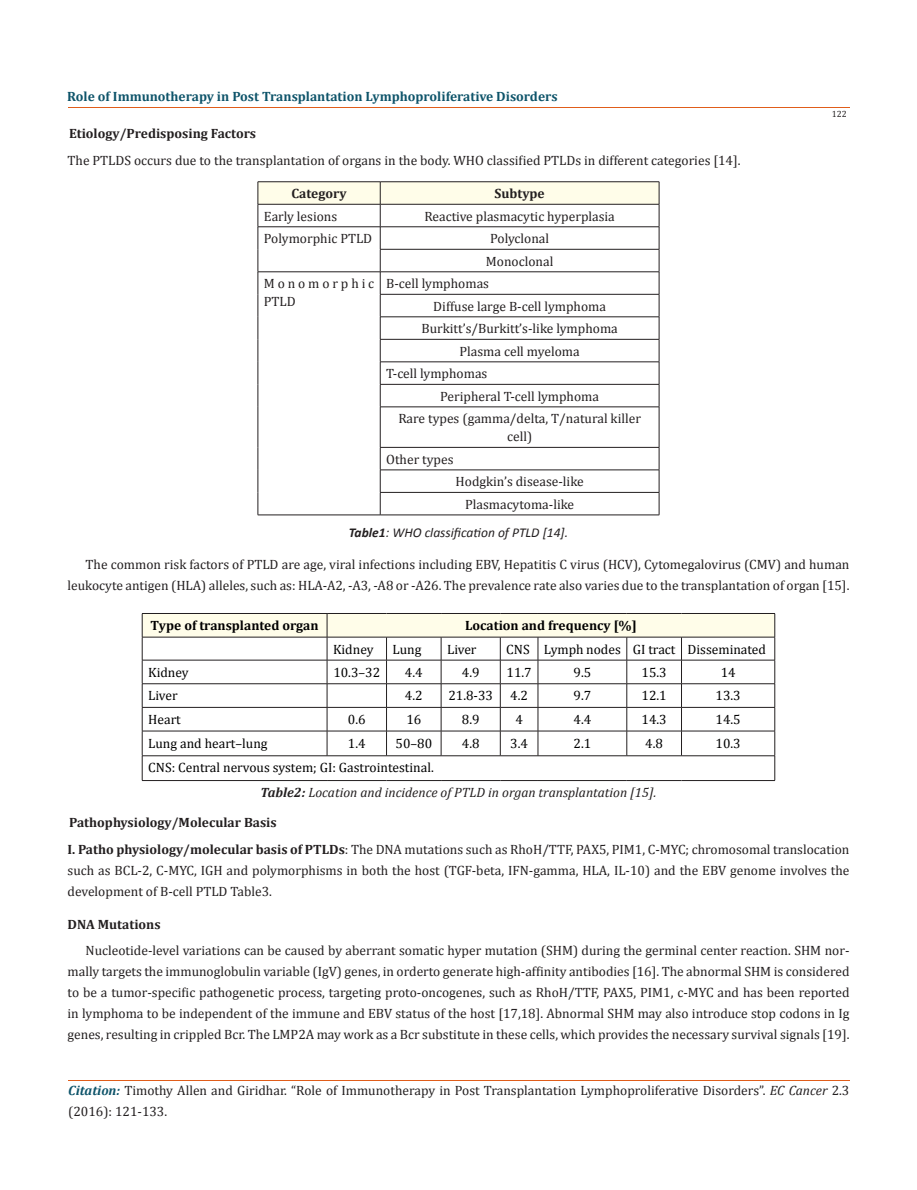
<style>
.page{position:relative;width:917px;height:1190px;background:#fff}
.page>*{position:absolute;margin:0;border:0;box-sizing:border-box;transform-origin:0 0}
.t1{font:13.5px/21px "Cambria";color:#231f20}
.t2{font:13.5px "Cambria";color:#000}
.t3{font:italic 13.5px/24.8px "Cambria";color:#231f20}
.t4{font:700 13.5px "Cambria";color:#0e546a}
.t5{font:700 13.5px "Cambria";color:#231f20}
.t6{font:700 13.5px "Cambria";color:#000}
.t7{font:italic 13.5px "Calibri";color:#231f20}
.t8{font:13.5px/18px "Cambria";letter-spacing:.215em;color:#231f20}
.t9{font:9px "Cambria";color:#231f20}
.s1{font-weight:700}
.s2{font-style:normal;color:#000}
.s3{font-weight:700;font-style:italic;color:#0e546a}
.s4{font-style:italic}
</style>
<div class="page">
<hr style="left:68px;top:108px;width:781px;height:1px;background:#e05d1a">
<hr style="left:68px;top:1080px;width:781px;height:1px;background:#e05d1a">
<hr style="left:258px;top:181px;width:122px;height:1px;background:#231f20">
<hr style="left:380px;top:181px;width:279px;height:1px;background:#231f20">
<svg style="left:258px;top:182px;width:401px;height:225px"></svg>
<hr style="left:258px;top:407px;width:1px;height:40px;background:#231f20">
<hr style="left:380px;top:406px;width:279px;height:1px;background:#231f20">
<hr style="left:380px;top:407px;width:1px;height:40px;background:#231f20">
<hr style="left:658px;top:407px;width:1px;height:40px;background:#231f20">
<hr style="left:380px;top:447px;width:279px;height:1px;background:#231f20">
<hr style="left:380px;top:469px;width:279px;height:1px;background:#231f20">
<svg style="left:258px;top:447px;width:1px;height:67px"></svg>
<hr style="left:380px;top:492px;width:279px;height:1px;background:#231f20">
<svg style="left:380px;top:447px;width:1px;height:67px"></svg>
<svg style="left:658px;top:447px;width:1px;height:67px"></svg>
<hr style="left:258px;top:514px;width:122px;height:1px;background:#231f20">
<hr style="left:380px;top:514px;width:279px;height:1px;background:#231f20">
<svg style="left:142px;top:613px;width:633px;height:167px"></svg>
<hr style="left:142px;top:780px;width:185px;height:1px;background:#231f20">
<hr style="left:327px;top:780px;width:59px;height:1px;background:#231f20">
<hr style="left:386px;top:780px;width:55px;height:1px;background:#231f20">
<hr style="left:441px;top:780px;width:59px;height:1px;background:#231f20">
<hr style="left:500px;top:780px;width:38px;height:1px;background:#231f20">
<hr style="left:538px;top:780px;width:88px;height:1px;background:#231f20">
<hr style="left:626px;top:780px;width:55px;height:1px;background:#231f20">
<hr style="left:681px;top:780px;width:94px;height:1px;background:#231f20">
<p class="t4" style="left:67px;top:87px;width:492px">Role of Immunotherapy in Post Transplantation Lymphoproliferative Disorders</p>
<p class="t9" style="left:831px;top:109px;width:16px">122</p>
<p class="t5" style="left:69px;top:123px;width:189px">Etiology/Predisposing Factors</p>
<p class="t1" style="left:68px;top:150px;width:674px">The PTLDS occurs due to the transplantation of organs in the body. WHO classified PTLDs in different categories [14].</p>
<p class="t5" style="left:291px;top:184px;width:56px">Category</p>
<p class="t5" style="left:494px;top:184px;width:52px">Subtype</p>
<p class="t1" style="left:264px;top:206px;width:75px">Early lesions</p>
<p class="t1" style="left:424px;top:206px;width:192px">Reactive plasmacytic hyperplasia</p>
<p class="t1" style="left:264px;top:228px;width:110px">Polymorphic PTLD</p>
<p class="t1" style="left:486px;top:227px;width:69px;line-height:22.5px;text-align:center">Polyclonal<br>Monoclonal</p>
<p class="t8" style="left:264px;top:275px;width:112px">Monomorphic<br>PTLD</p>
<p class="t1" style="left:386px;top:273px;width:104px">B-cell lymphomas</p>
<p class="t1" style="left:433px;top:296px;width:174px">Diffuse large B-cell lymphoma</p>
<p class="t1" style="left:421px;top:318px;width:198px">Burkitt’s/Burkitt’s-like lymphoma</p>
<p class="t1" style="left:459px;top:341px;width:122px">Plasma cell myeloma</p>
<p class="t1" style="left:386px;top:363px;width:103px">T-cell lymphomas</p>
<p class="t1" style="left:440px;top:386px;width:160px">Peripheral T-cell lymphoma</p>
<p class="t1" style="left:398px;top:408px;width:244px">Rare types (gamma/delta, T/natural killer</p>
<p class="t1" style="left:507px;top:426px;width:27px">cell)</p>
<p class="t1" style="left:386px;top:449px;width:69px">Other types</p>
<p class="t1" style="left:455px;top:470px;width:130px;line-height:22.5px;text-align:center">Hodgkin’s disease-like<br>Plasmacytoma-like</p>
<p class="t7" style="left:349px;top:523px;width:221px"><span class="s1">Table1</span>: WHO classification of PTLD [14].</p>
<p class="t1" style="left:68px;top:554px;width:783px;text-align:right">The common risk factors of PTLD are age, viral infections including EBV, Hepatitis C virus (HCV), Cytomegalovirus (CMV) and human leukocyte antigen (HLA) alleles, such as: HLA-A2, -A3, -A8 or -A26. The prevalence rate also varies due to the transplantation of organ [15].</p>
<p class="t6" style="left:151px;top:616px;width:169px">Type of transplanted organ</p>
<p class="t6" style="left:465px;top:616px;width:173px">Location and frequency [%]</p>
<p class="t2" style="left:333px;top:641px;width:42px">Kidney</p>
<p class="t2" style="left:392px;top:641px;width:30px">Lung</p>
<p class="t2" style="left:447px;top:641px;width:31px">Liver</p>
<p class="t2" style="left:506px;top:641px;width:261px">CNS Lymph nodes GI tract Disseminated</p>
<p class="t2" style="left:148px;top:664px;width:42px">Kidney</p>
<p class="t2" style="left:333px;top:664px;width:48px">10.3–32</p>
<p class="t2" style="left:405px;top:664px;width:19px">4.4</p>
<p class="t2" style="left:462px;top:664px;width:19px">4.9</p>
<p class="t2" style="left:506px;top:664px;width:27px">11.7</p>
<p class="t2" style="left:573px;top:664px;width:19px">9.5</p>
<p class="t2" style="left:641px;top:664px;width:27px">15.3</p>
<p class="t2" style="left:720px;top:664px;width:16px">14</p>
<p class="t2" style="left:148px;top:687px;width:31px">Liver</p>
<p class="t2" style="left:405px;top:687px;width:19px">4.2</p>
<p class="t2" style="left:448px;top:687px;width:46px">21.8-33</p>
<p class="t2" style="left:510px;top:687px;width:19px">4.2</p>
<p class="t2" style="left:573px;top:687px;width:19px">9.7</p>
<p class="t2" style="left:641px;top:687px;width:27px">12.1</p>
<p class="t2" style="left:715px;top:687px;width:27px">13.3</p>
<p class="t2" style="left:148px;top:711px;width:34px">Heart</p>
<p class="t2" style="left:348px;top:711px;width:19px">0.6</p>
<p class="t2" style="left:406px;top:711px;width:16px">16</p>
<p class="t2" style="left:462px;top:711px;width:19px">8.9</p>
<p class="t2" style="left:515px;top:711px;width:9px">4</p>
<p class="t2" style="left:573px;top:711px;width:19px">4.4</p>
<p class="t2" style="left:641px;top:711px;width:27px">14.3</p>
<p class="t2" style="left:715px;top:711px;width:27px">14.5</p>
<p class="t2" style="left:148px;top:735px;width:121px">Lung and heart–lung</p>
<p class="t2" style="left:348px;top:735px;width:19px">1.4</p>
<p class="t2" style="left:395px;top:735px;width:38px">50–80</p>
<p class="t2" style="left:462px;top:735px;width:19px">4.8</p>
<p class="t2" style="left:510px;top:735px;width:19px">3.4</p>
<p class="t2" style="left:573px;top:735px;width:19px">2.1</p>
<p class="t2" style="left:645px;top:735px;width:19px">4.8</p>
<p class="t2" style="left:715px;top:735px;width:27px">10.3</p>
<p class="t3" style="left:261px;top:754px;width:397px;text-indent:-112px"><span class="s2">CNS: Central nervous system; GI: Gastrointestinal.<br></span><span class="s1">Table2:</span> Location and incidence of PTLD in organ transplantation [15].</p>
<p class="t1" style="left:68px;top:808px;width:783px;line-height:27px"><span class="s1">Pathophysiology/Molecular Basis<br>I. Patho physiology/molecular basis of PTLDs</span>: The DNA mutations such as RhoH/TTF, PAX5, PIM1, C-MYC; chromosomal translocation</p>
<p class="t1" style="left:68px;top:859px;width:783px">such as BCL-2, C-MYC, IGH and polymorphisms in both the host (TGF-beta, IFN-gamma, HLA, IL-10) and the EBV genome involves the development of B-cell PTLD Table3.</p>
<p class="t5" style="left:68px;top:915px;width:95px">DNA Mutations</p>
<p class="t1" style="left:68px;top:939px;width:783px;text-align:justify;text-indent:18px">Nucleotide-level variations can be caused by aberrant somatic hyper mutation (SHM) during the germinal center reaction. SHM nor&shy;mally targets the immunoglobulin variable (IgV) genes, in orderto generate high-affinity antibodies [16]. The abnormal SHM is considered to be a tumor-specific pathogenetic process, targeting proto-oncogenes, such as RhoH/TTF, PAX5, PIM1, c-MYC and has been reported in lymphoma to be independent of the immune and EBV status of the host [17,18]. Abnormal SHM may also introduce stop codons in Ig genes, resulting in crippled Bcr. The LMP2A may work as a Bcr substitute in these cells, which provides the necessary survival signals [19].</p>
<p class="t1" style="left:68px;top:1080px;width:782px"><span class="s3">Citation:</span> Timothy Allen and Giridhar. “Role of Immunotherapy in Post Transplantation Lymphoproliferative Disorders”. <span class="s4">EC Cancer</span> 2.3 (2016): 121-133.</p>
</div>
